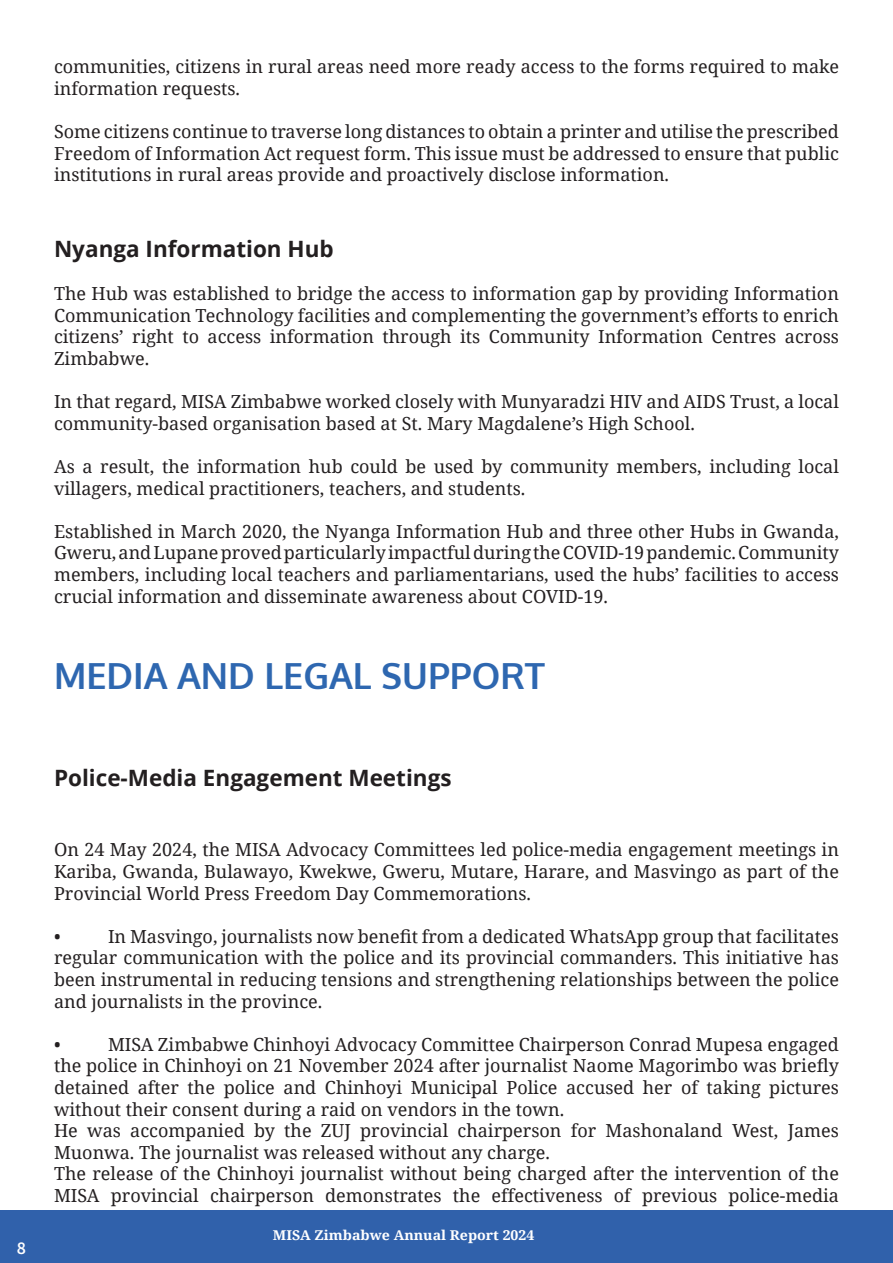
<style>
.page{position:relative;width:893px;height:1263px;background:#fff}
.page>*{position:absolute;margin:0;border:0;box-sizing:border-box;transform-origin:0 0}
.Main_heading{font:700 36px "Oxygen";color:#2e67b0}
.sub_headings{font:700 22.5px "Open Sans";color:#231f20}
.t1{font:18px/21.6px "Noto Serif";color:#231f20;text-align:justify}
.t2{font:18px "Source Sans Variable";color:#fff}
.t3{font:700 13.5px "Noto Serif";color:#fff;scale:1.05 1}
</style>
<div class="page">
<div style="left:0;top:1210px;width:893px;height:53px;background:#3061ab"></div>
<p class="t1" style="left:54px;top:55px;width:786px">communities, citizens in rural areas need more ready access to the forms required to make information requests.</p>
<p class="t1" style="left:54px;top:120px;width:786px">Some citizens continue to traverse long distances to obtain a printer and utilise the prescribed Freedom of Information Act request form. This issue must be addressed to ensure that public institutions in rural areas provide and proactively disclose information.</p>
<p class="sub_headings" style="left:54px;top:233px;width:281px">Nyanga Information Hub</p>
<p class="t1" style="left:54px;top:282px;width:786px">The Hub was established to bridge the access to information gap by providing Information Communication Technology facilities and complementing the government’s efforts to enrich citizens’ right to access information through its Community Information Centres across Zimbabwe.</p>
<p class="t1" style="left:54px;top:390px;width:786px">In that regard, MISA Zimbabwe worked closely with Munyaradzi HIV and AIDS Trust, a local community-based organisation based at St. Mary Magdalene’s High School.</p>
<p class="t1" style="left:54px;top:455px;width:786px">As a result, the information hub could be used by community members, including local villagers, medical practitioners, teachers, and students.</p>
<p class="t1" style="left:54px;top:520px;width:786px">Established in March 2020, the Nyanga Information Hub and three other Hubs in Gwanda, Gweru, and Lupane proved particularly impactful during the COVID-19 pandemic. Community members, including local teachers and parliamentarians, used the hubs’ facilities to access crucial information and disseminate awareness about COVID-19.</p>
<p class="Main_heading" style="left:54px;top:653px;width:493px">MEDIA AND LEGAL SUPPORT</p>
<p class="t2" style="left:17px;top:1237px;width:10px">8</p>
<p class="sub_headings" style="left:54px;top:762px;width:399px">Police-Media Engagement Meetings</p>
<p class="t1" style="left:54px;top:838px;width:786px">On 24 May 2024, the MISA Advocacy Committees led police-media engagement meetings in Kariba, Gwanda, Bulawayo, Kwekwe, Gweru, Mutare, Harare, and Masvingo as part of the Provincial World Press Freedom Day Commemorations.</p>
<p class="t1" style="left:54px;top:925px;width:8px">•</p>
<p class="t1" style="left:54px;top:925px;width:786px;text-indent:54px">In Masvingo, journalists now benefit from a dedicated WhatsApp group that facilitates regular communication with the police and its provincial commanders. This initiative has been instrumental in reducing tensions and strengthening relationships between the police and journalists in the province.</p>
<p class="t1" style="left:54px;top:1033px;width:8px">•</p>
<p class="t1" style="left:54px;top:1033px;width:786px;text-indent:54px">MISA Zimbabwe Chinhoyi Advocacy Committee Chairperson Conrad Mupesa engaged the police in Chinhoyi on 21 November 2024 after journalist Naome Magorimbo was briefly detained after the police and Chinhoyi Municipal Police accused her of taking pictures without their consent during a raid on vendors in the town.</p>
<p class="t1" style="left:54px;top:1119px;width:786px">He was accompanied by the ZUJ provincial chairperson for Mashonaland West, James<br>Muonwa. The journalist was released without any charge.</p>
<p class="t1" style="left:54px;top:1162px;width:786px">The release of the Chinhoyi journalist without being charged after the intervention of the<br>MISA provincial chairperson demonstrates the effectiveness of previous police-media</p>
<p class="t3" style="left:273px;top:1225px;width:251px">MISA Zimbabwe Annual Report 2024</p>
</div>
